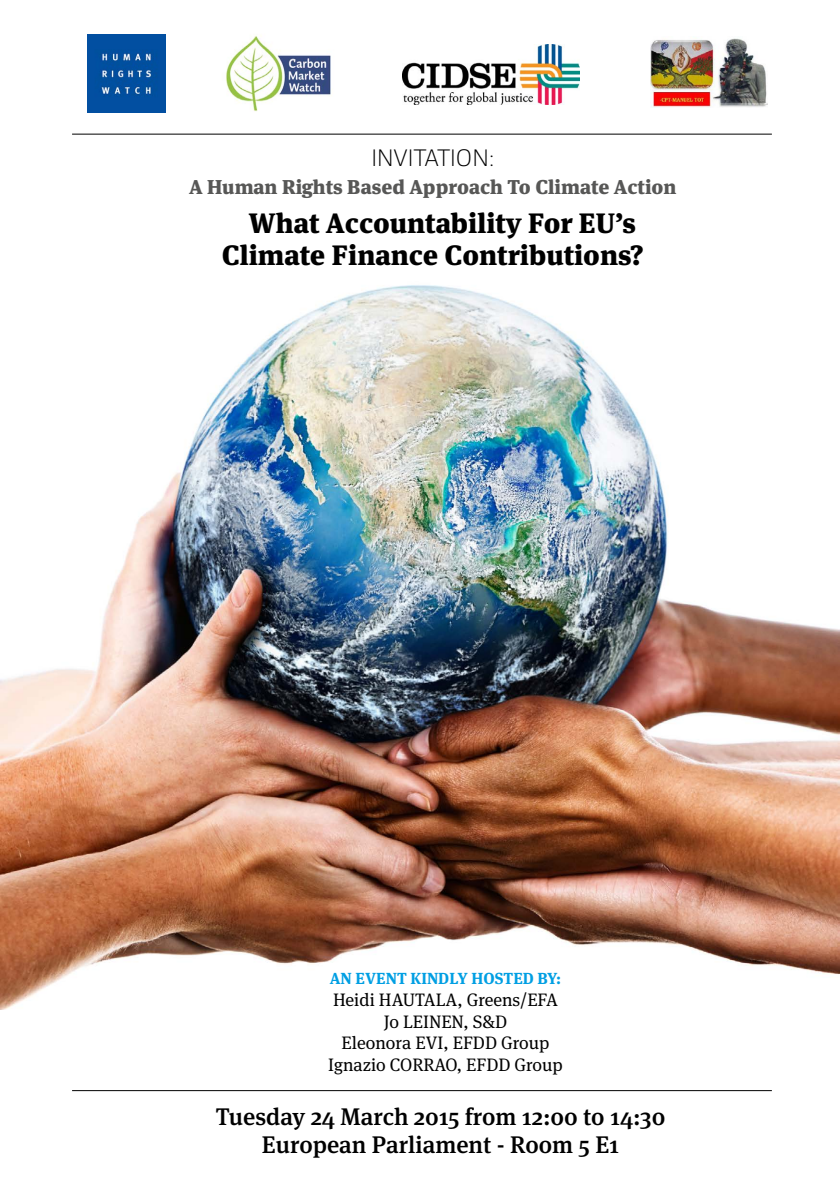
<style>
.page{position:relative;width:840px;height:1191px;background:#fff}
.page>*{position:absolute;margin:0;border:0;box-sizing:border-box;transform-origin:0 0}
.t1{font:900 28px/32px "Meta Serif Pro";color:#000;text-align:right}
.t2{font:500 24px/28.8px "Meta Serif Pro";color:#000;text-align:center}
.t3{font:200 24px "Facit";color:#000}
.t4{font:900 20px "Meta Serif Pro";color:#575756}
.t5{font:18px/21.6px "Meta Serif Pro";color:#000;text-align:center}
.t6{font:700 16px "Meta Serif Pro";color:#009fe3}
</style>
<div class="page">
<img style="left:0;top:285px;width:839px;height:724px">
<img style="left:226px;top:35px;width:105px;height:77px">
<img style="left:403px;top:44px;width:175px;height:61px">
<img style="left:650px;top:38px;width:117px;height:70px">
<hr style="left:72px;top:134px;width:699px;height:1px;background:#000">
<hr style="left:72px;top:1090px;width:699px;height:1px;background:#000">
<img style="left:88px;top:35px;width:77px;height:77px">
<h2 class="t3" style="left:371px;top:143px;width:124px">INVITATION:</h2>
<p class="t4" style="left:189px;top:170px;width:488px">A Human Rights Based Approach To Climate Action</p>
<h1 class="t1" style="left:222px;top:205px;width:423px">What Accountability For EU’s<br>Climate Finance Contributions?</h1>
<p class="t6" style="left:330px;top:966px;width:233px">AN EVENT KINDLY HOSTED BY:</p>
<p class="t5" style="left:328px;top:988px;width:236px">Heidi HAUTALA, Greens/EFA<br>Jo LEINEN, S&amp;D<br>Eleonora EVI, EFDD Group<br>Ignazio CORRAO, EFDD Group</p>
<h2 class="t2" style="left:215px;top:1100px;width:451px">Tuesday 24 March 2015 from 12:00 to 14:30<br>European Parliament - Room 5 E1</h2>
</div>
